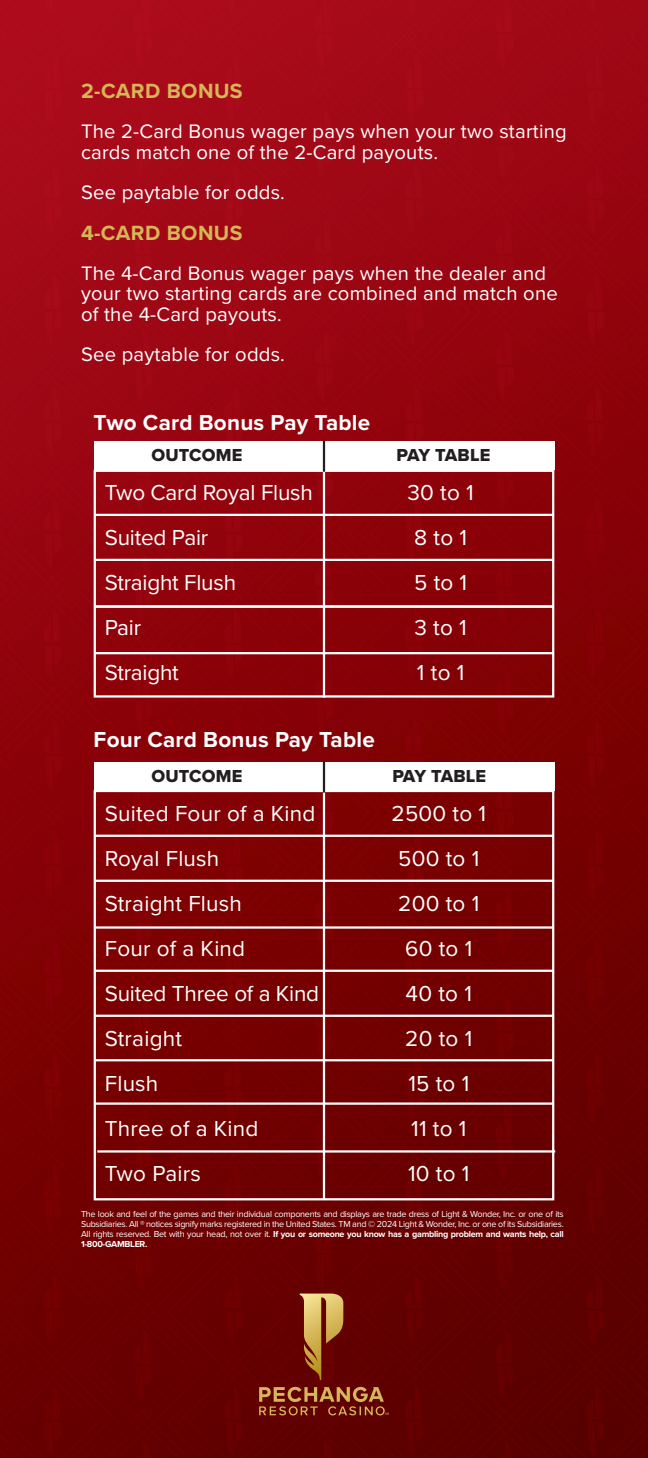
<style>
.page{position:relative;width:648px;height:1458px;background:#fff}
.page>*{position:absolute;margin:0;border:0;box-sizing:border-box;transform-origin:0 0}
.t1{font:22.5px "Proxima Nova";letter-spacing:.01em;color:#fff}
.t2{font:22.5px "Proxima Nova";letter-spacing:-.01em;color:#fff}
.t3{font:700 22.5px "Proxima Nova";letter-spacing:.01em;color:#fff}
.t4{font:700 21.38px "Proxima Nova";letter-spacing:.02em;color:#d5b658}
.t5{font:20.25px/20.2px "Proxima Nova";letter-spacing:.01em;color:#fff}
.t6{font:18px "Proxima Nova Extrabld";letter-spacing:-.02em;color:#231f20}
.t7{font:18px "Proxima Nova Extrabld";letter-spacing:.01em;color:#231f20}
.t8{font:9px/10.1px "Proxima Nova";letter-spacing:-.03em;color:#fff;text-align:justify}
.s1{font-weight:700}
</style>
<div class="page">
<img style="left:0;top:0;width:648px;height:1458px">
<svg style="left:300px;top:1294px;width:43px;height:86px;background:#a16332"></svg>
<svg style="left:259px;top:1387px;width:130px;height:28px;background:#873d1d"></svg>
<hr style="left:323px;top:789px;width:2px;height:410px;background:#fff">
<div style="left:94px;top:441px;width:460px;height:29px;background:#fff"></div>
<div style="left:94px;top:470px;width:460px;height:228px;border:2px solid #fff"></div>
<hr style="left:95px;top:514px;width:458px;height:2px;background:#fff">
<hr style="left:323px;top:441px;width:2px;height:31px;background:#231f20">
<hr style="left:95px;top:559px;width:458px;height:2px;background:#fff">
<hr style="left:323px;top:472px;width:2px;height:226px;background:#fff">
<div style="left:94px;top:762px;width:460px;height:29px;background:#fff"></div>
<div style="left:94px;top:790px;width:460px;height:410px;border:2px solid #fff"></div>
<hr style="left:95px;top:835px;width:458px;height:2px;background:#fff">
<hr style="left:95px;top:970px;width:458px;height:2px;background:#fff">
<hr style="left:323px;top:762px;width:2px;height:31px;background:#231f20">
<hr style="left:95px;top:880px;width:458px;height:2px;background:#fff">
<hr style="left:95px;top:1015px;width:458px;height:2px;background:#fff">
<hr style="left:95px;top:926px;width:458px;height:3px;background:#fff">
<hr style="left:95px;top:1059px;width:458px;height:2px;background:#fff">
<hr style="left:95px;top:652px;width:458px;height:2px;background:#fff">
<hr style="left:95px;top:605px;width:458px;height:3px;background:#fff">
<hr style="left:95px;top:1102px;width:458px;height:3px;background:#fff">
<hr style="left:97px;top:1150px;width:458px;height:3px;background:#fff">
<p class="t4" style="left:81px;top:75px;width:163px">2-CARD BONUS</p>
<p class="t5" style="left:81px;top:121px;width:487px">The 2-Card Bonus wager pays when your two starting cards match one of the 2-Card payouts.</p>
<p class="t5" style="left:81px;top:181px;width:205px">See paytable for odds.</p>
<p class="t4" style="left:81px;top:217px;width:163px">4-CARD BONUS</p>
<p class="t5" style="left:81px;top:262px;width:478px">The 4-Card Bonus wager pays when the dealer and your two starting cards are combined and match one of the 4-Card payouts.</p>
<p class="t5" style="left:81px;top:343px;width:205px">See paytable for odds.</p>
<p class="t3" style="left:94px;top:405px;width:278px">Two Card Bonus Pay Table</p>
<p class="t7" style="left:151px;top:442px;width:93px">OUTCOME</p>
<p class="t6" style="left:397px;top:442px;width:95px">PAY TABLE</p>
<p class="t2" style="left:105px;top:476px;width:210px">Two Card Royal Flush</p>
<p class="t2" style="left:105px;top:521px;width:105px">Suited Pair</p>
<p class="t2" style="left:105px;top:566px;width:133px">Straight Flush</p>
<p class="t1" style="left:105px;top:611px;width:38px">Pair</p>
<p class="t2" style="left:105px;top:656px;width:76px">Straight</p>
<p class="t3" style="left:94px;top:722px;width:283px">Four Card Bonus Pay Table</p>
<p class="t1" style="left:408px;top:476px;width:68px">30 to 1</p>
<p class="t1" style="left:414px;top:521px;width:54px">8 to 1</p>
<p class="t1" style="left:414px;top:566px;width:55px">5 to 1</p>
<p class="t1" style="left:415px;top:611px;width:54px">3 to 1</p>
<p class="t1" style="left:417px;top:656px;width:49px">1 to 1</p>
<p class="t7" style="left:151px;top:762px;width:93px">OUTCOME</p>
<p class="t6" style="left:392px;top:762px;width:95px">PAY TABLE</p>
<p class="t1" style="left:392px;top:797px;width:96px">2500 to 1</p>
<p class="t1" style="left:398px;top:842px;width:83px">500 to 1</p>
<p class="t1" style="left:398px;top:887px;width:83px">200 to 1</p>
<p class="t1" style="left:405px;top:932px;width:69px">60 to 1</p>
<p class="t1" style="left:406px;top:977px;width:68px">40 to 1</p>
<p class="t1" style="left:405px;top:1022px;width:69px">20 to 1</p>
<p class="t1" style="left:408px;top:1067px;width:62px">15 to 1</p>
<p class="t1" style="left:411px;top:1112px;width:57px">11 to 1</p>
<p class="t1" style="left:408px;top:1157px;width:63px">10 to 1</p>
<p class="t8" style="left:81px;top:1208px;width:484px">The look and feel of the games and their individual components and displays are trade dress of Light &amp; Wonder, Inc. or one of its Subsidiaries. All ® notices signify marks registered in the United States. TM and © 2024 Light &amp; Wonder, Inc. or one of its Subsidiaries.<br>All rights reserved. Bet with your head, not over it. <span class="s1">If you or someone you know has a gambling problem and wants help, call 1-800-GAMBLER.</span></p>
<p class="t1" style="left:105px;top:797px;width:212px">Suited Four of a Kind</p>
<p class="t1" style="left:105px;top:842px;width:116px">Royal Flush</p>
<p class="t1" style="left:105px;top:887px;width:139px">Straight Flush</p>
<p class="t1" style="left:105px;top:932px;width:142px">Four of a Kind</p>
<p class="t2" style="left:105px;top:977px;width:216px">Suited Three of a Kind</p>
<p class="t1" style="left:105px;top:1022px;width:79px">Straight</p>
<p class="t1" style="left:105px;top:1067px;width:55px">Flush</p>
<p class="t1" style="left:105px;top:1112px;width:155px">Three of a Kind</p>
<p class="t1" style="left:105px;top:1157px;width:98px">Two Pairs</p>
</div>
